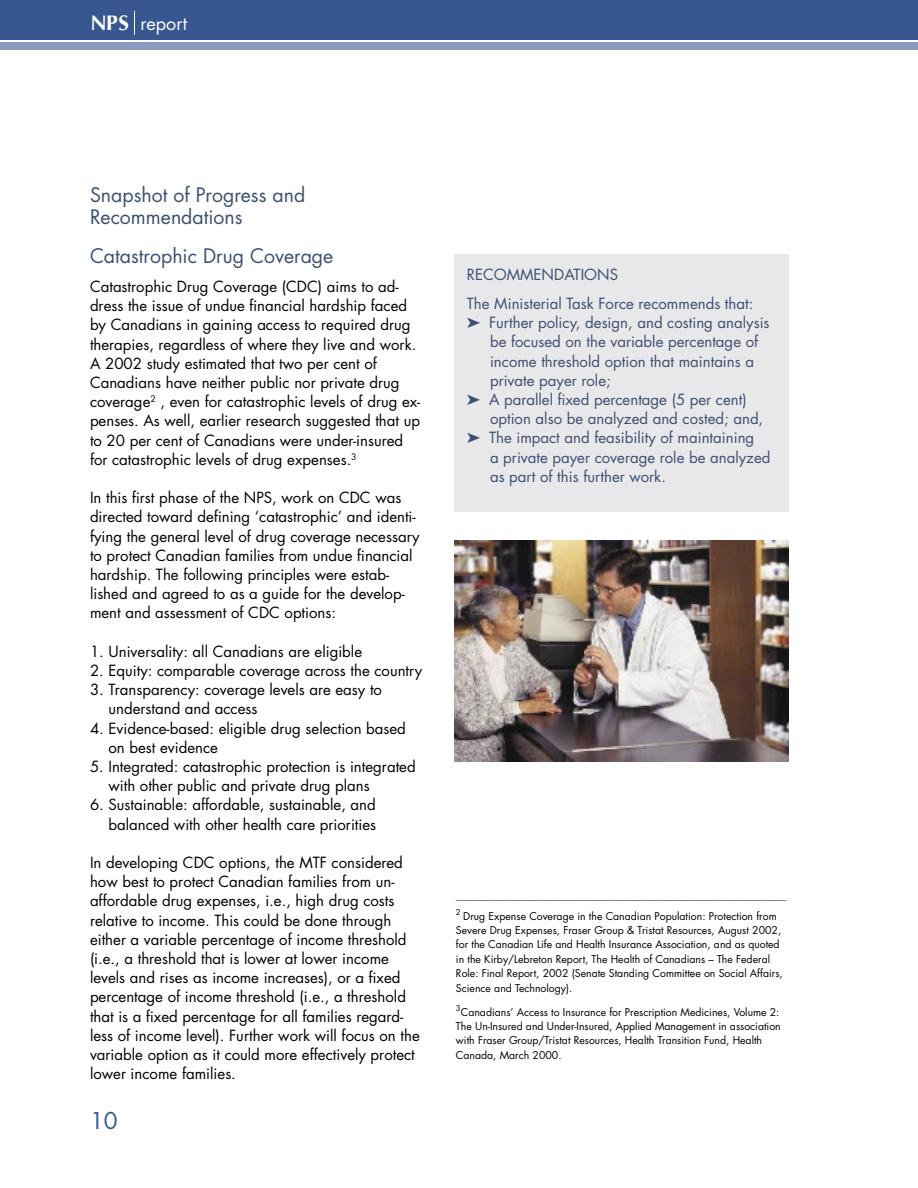
<style>
.page{position:relative;width:918px;height:1188px;background:#fff}
.page>*{position:absolute;margin:0;border:0;box-sizing:border-box;transform-origin:0 0}
.t1{font:22.5px "Futura";color:#385791}
.t2{font:19.5px/22.5px "Futura";color:#3d4f71}
.t3{font:18px "Futura";color:#fff}
.t4{font:15px/19.2px "Futura";color:#000}
.t5{font:15px/28.8px "Futura";color:#3d4f71}
.t6{font:10.5px/14.4px "Futura";color:#000}
.t7{font:6.15px "Futura";color:#000}
.s1{font-family:"Optima";font-weight:700;font-size:21px}
</style>
<div class="page">
<img style="left:455px;top:540px;width:334px;height:222px">
<div style="left:455px;top:254px;width:334px;height:258px;background:#e8e7ea"></div>
<div style="left:0;top:41px;width:918px;height:8px;background:#8c9ac2"></div>
<div style="left:0;top:0;width:918px;height:41px;background:#385791"></div>
<hr style="left:0;top:40px;width:918px;height:2px;background:#fff">
<svg style="left:134px;top:12px;width:1px;height:23px"></svg>
<p class="t3" style="left:90px;top:11px;width:98px"><span class="s1">NPS</span> report</p>
<h2 class="t2" style="left:90px;top:183px;width:217px">Snapshot of Progress and<br>Recommendations</h2>
<h2 class="t2" style="left:90px;top:244px;width:245px">Catastrophic Drug Coverage</h2>
<p class="t4" style="left:90px;top:277px;width:332px">Catastrophic Drug Coverage (CDC) aims to ad&shy;dress the issue of undue financial hardship faced by Canadians in gaining access to required drug therapies, regardless of where they live and work.<br>A 2002 study estimated that two per cent of Canadians have neither public nor private drug coverage<sup>2</sup> , even for catastrophic levels of drug ex&shy;penses. As well, earlier research suggested that up to 20 per cent of Canadians were under-insured for catastrophic levels of drug expenses.<sup>3</sup></p>
<p class="t4" style="left:90px;top:488px;width:331px">In this first phase of the NPS, work on CDC was directed toward defining ‘catastrophic’ and identi&shy;fying the general level of drug coverage necessary to protect Canadian families from undue financial hardship. The following principles were estab&shy;lished and agreed to as a guide for the develop&shy;ment and assessment of CDC options:</p>
<p class="t4" style="left:90px;top:641px;width:274px">1. Universality: all Canadians are eligible</p>
<p class="t4" style="left:90px;top:661px;width:334px">2. Equity: comparable coverage across the country</p>
<p class="t4" style="left:108px;top:680px;width:275px;text-indent:-18px">3. Transparency: coverage levels are easy to understand and access</p>
<p class="t4" style="left:108px;top:718px;width:299px;text-indent:-18px">4. Evidence-based: eligible drug selection based on best evidence</p>
<p class="t4" style="left:108px;top:757px;width:309px;text-indent:-18px">5. Integrated: catastrophic protection is integrated with other public and private drug plans</p>
<p class="t4" style="left:90px;top:795px;width:288px;text-align:right">6. Sustainable: affordable, sustainable, and balanced with other health care priorities</p>
<p class="t4" style="left:90px;top:853px;width:331px">In developing CDC options, the MTF considered how best to protect Canadian families from un&shy;affordable drug expenses, i.e., high drug costs relative to income. This could be done through either a variable percentage of income threshold (i.e., a threshold that is lower at lower income levels and rises as income increases), or a fixed percentage of income threshold (i.e., a threshold that is a fixed percentage for all families regard&shy;less of income level). Further work will focus on the variable option as it could more effectively protect lower income families.</p>
<h1 class="t1" style="left:90px;top:1105px;width:29px">10</h1>
<p class="t5" style="left:467px;top:260px;width:288px">RECOMMENDATIONS<br>The Ministerial Task Force recommends that:</p>
<p class="t5" style="left:467px;top:308px;width:304px">➤ Further policy, design, and costing analysis</p>
<p class="t5" style="left:490px;top:327px;width:270px">be focused on the variable percentage of</p>
<p class="t5" style="left:490px;top:347px;width:266px">income threshold option that maintains a</p>
<p class="t5" style="left:490px;top:366px;width:122px">private payer role;</p>
<p class="t5" style="left:467px;top:385px;width:281px">➤ A parallel fixed percentage (5 per cent)</p>
<p class="t5" style="left:490px;top:404px;width:275px">option also be analyzed and costed; and,</p>
<p class="t5" style="left:467px;top:423px;width:289px">➤ The impact and feasibility of maintaining</p>
<p class="t5" style="left:490px;top:443px;width:282px">a private payer coverage role be analyzed</p>
<p class="t5" style="left:490px;top:462px;width:177px">as part of this further work.</p>
<p class="t7" style="left:456px;top:895px;width:332px">——————————————————————————————————————————————————————</p>
<p class="t6" style="left:456px;top:908px;width:328px"><sup>2</sup> Drug Expense Coverage in the Canadian Population: Protection from Severe Drug Expenses, Fraser Group &amp; Tristat Resources, August 2002, for the Canadian Life and Health Insurance Association, and as quoted in the Kirby/Lebreton Report, The Health of Canadians – The Federal Role: Final Report, 2002 (Senate Standing Committee on Social Affairs, Science and Technology).</p>
<p class="t6" style="left:456px;top:1004px;width:326px"><sup>3</sup>Canadians’ Access to Insurance for Prescription Medicines, Volume 2:<br>The Un-Insured and Under-Insured, Applied Management in association with Fraser Group/Tristat Resources, Health Transition Fund, Health Canada, March 2000.</p>
</div>
